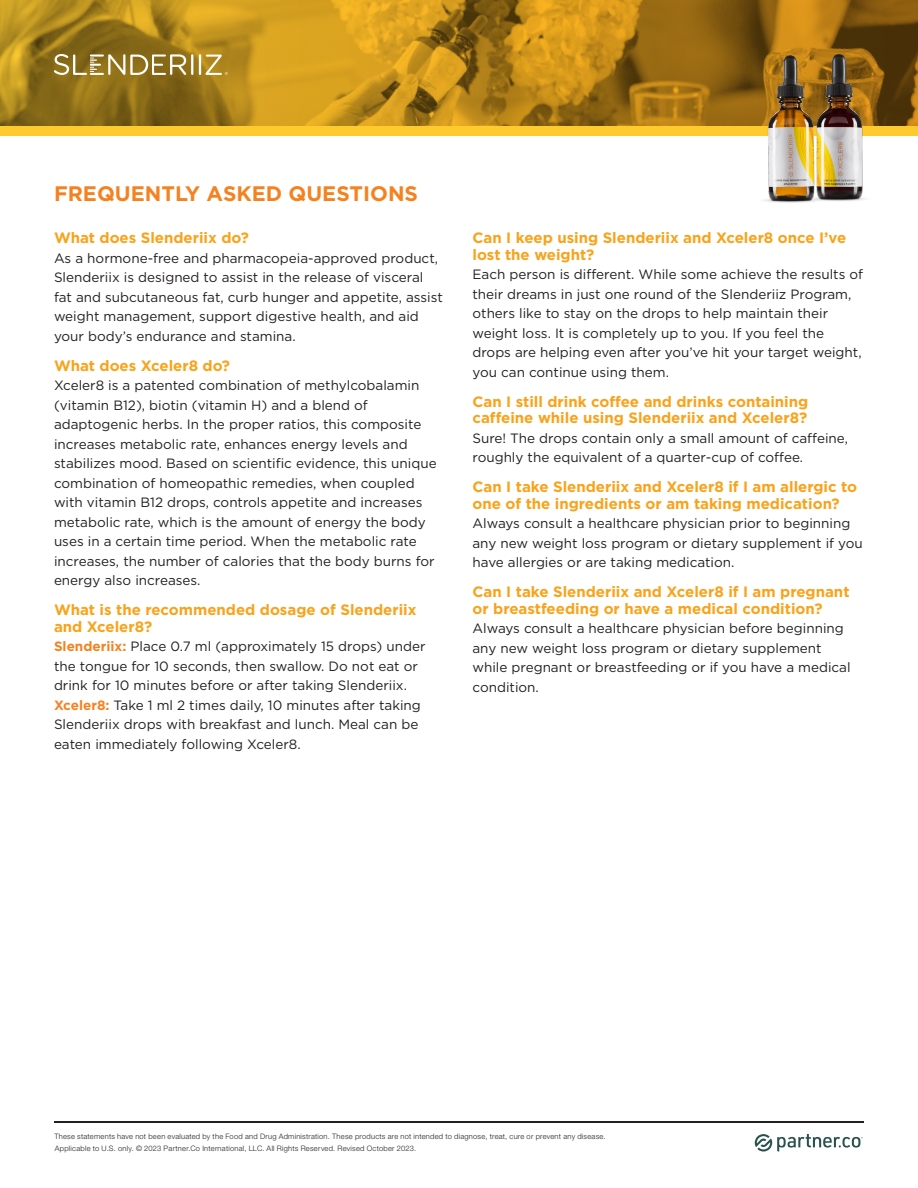
<style>
.page{position:relative;width:918px;height:1188px;background:#fff}
.page>*{position:absolute;margin:0;border:0;box-sizing:border-box;transform-origin:0 0}
.t1{font:700 21px "Gotham";color:#f58220}
.Question{font:700 15px/16.5px "Gotham";color:#f9a31b}
.Answer{font:13.5px/19.5px "Gotham";color:#231f20}
.t2{font:300 7.5px/12px "Helvetica Neue LT Pro";letter-spacing:.035em;color:#231f20}
.s1{font-weight:700;color:#f58220}
</style>
<div class="page">
<hr style="left:54px;top:1121px;width:810px;height:2px;background:#231f20">
<svg style="left:755px;top:1134px;width:108px;height:18px"></svg>
<svg style="left:0;top:0;width:918px;height:126px;background:#af8119"></svg>
<div style="left:0;top:126px;width:918px;height:10px;background:#fecb2f"></div>
<img style="left:746px;top:36px;width:172px;height:167px">
<svg style="left:54px;top:54px;width:174px;height:21px"></svg>
<p class="t1" style="left:54px;top:180px;width:366px">FREQUENTLY ASKED QUESTIONS</p>
<p class="Question" style="left:54px;top:229px;width:196px">What does Slenderiix do?</p>
<p class="Answer" style="left:54px;top:248px;width:390px">As a hormone-free and pharmacopeia-approved product, Slenderiix is designed to assist in the release of visceral fat and subcutaneous fat, curb hunger and appetite, assist weight management, support digestive health, and aid your body’s endurance and stamina.</p>
<p class="Question" style="left:54px;top:357px;width:178px">What does Xceler8 do?</p>
<p class="Answer" style="left:54px;top:375px;width:384px">Xceler8 is a patented combination of methylcobalamin (vitamin B12), biotin (vitamin H) and a blend of adaptogenic herbs. In the proper ratios, this composite increases metabolic rate, enhances energy levels and stabilizes mood. Based on scientific evidence, this unique combination of homeopathic remedies, when coupled with vitamin B12 drops, controls appetite and increases metabolic rate, which is the amount of energy the body uses in a certain time period. When the metabolic rate increases, the number of calories that the body burns for energy also increases.</p>
<p class="Question" style="left:54px;top:601px;width:364px">What is the recommended dosage of Slenderiix and Xceler8?</p>
<p class="Answer" style="left:54px;top:636px;width:373px"><span class="s1">Slenderiix:</span> Place 0.7 ml (approximately 15 drops) under the tongue for 10 seconds, then swallow. Do not eat or drink for 10 minutes before or after taking Slenderiix.<br><span class="s1">Xceler8:</span> Take 1 ml 2 times daily, 10 minutes after taking Slenderiix drops with breakfast and lunch. Meal can be eaten immediately following Xceler8.</p>
<p class="Question" style="left:472px;top:229px;width:375px">Can I keep using Slenderiix and Xceler8 once I’ve lost the weight?</p>
<p class="Answer" style="left:472px;top:264px;width:392px">Each person is different. While some achieve the results of their dreams in just one round of the Slenderiiz Program, others like to stay on the drops to help maintain their weight loss. It is completely up to you. If you feel the drops are helping even after you’ve hit your target weight, you can continue using them.</p>
<p class="Question" style="left:472px;top:393px;width:337px">Can I still drink coffee and drinks containing caffeine while using Slenderiix and Xceler8?</p>
<p class="Answer" style="left:472px;top:428px;width:377px">Sure! The drops contain only a small amount of caffeine, roughly the equivalent of a quarter-cup of coffee.</p>
<p class="Question" style="left:472px;top:478px;width:386px">Can I take Slenderiix and Xceler8 if I am allergic to one of the ingredients or am taking medication?</p>
<p class="Answer" style="left:472px;top:513px;width:392px">Always consult a healthcare physician prior to beginning any new weight loss program or dietary supplement if you have allergies or are taking medication.</p>
<p class="Question" style="left:472px;top:583px;width:379px">Can I take Slenderiix and Xceler8 if I am pregnant or breastfeeding or have a medical condition?</p>
<p class="Answer" style="left:472px;top:618px;width:380px">Always consult a healthcare physician before beginning any new weight loss program or dietary supplement while pregnant or breastfeeding or if you have a medical condition.</p>
<p class="t2" style="left:54px;top:1131px;width:553px">These statements have not been evaluated by the Food and Drug Administration. These products are not intended to diagnose, treat, cure or prevent any disease.<br>Applicable to U.S. only. © 2023 Partner.Co International, LLC. All Rights Reserved. Revised October 2023.</p>
</div>
